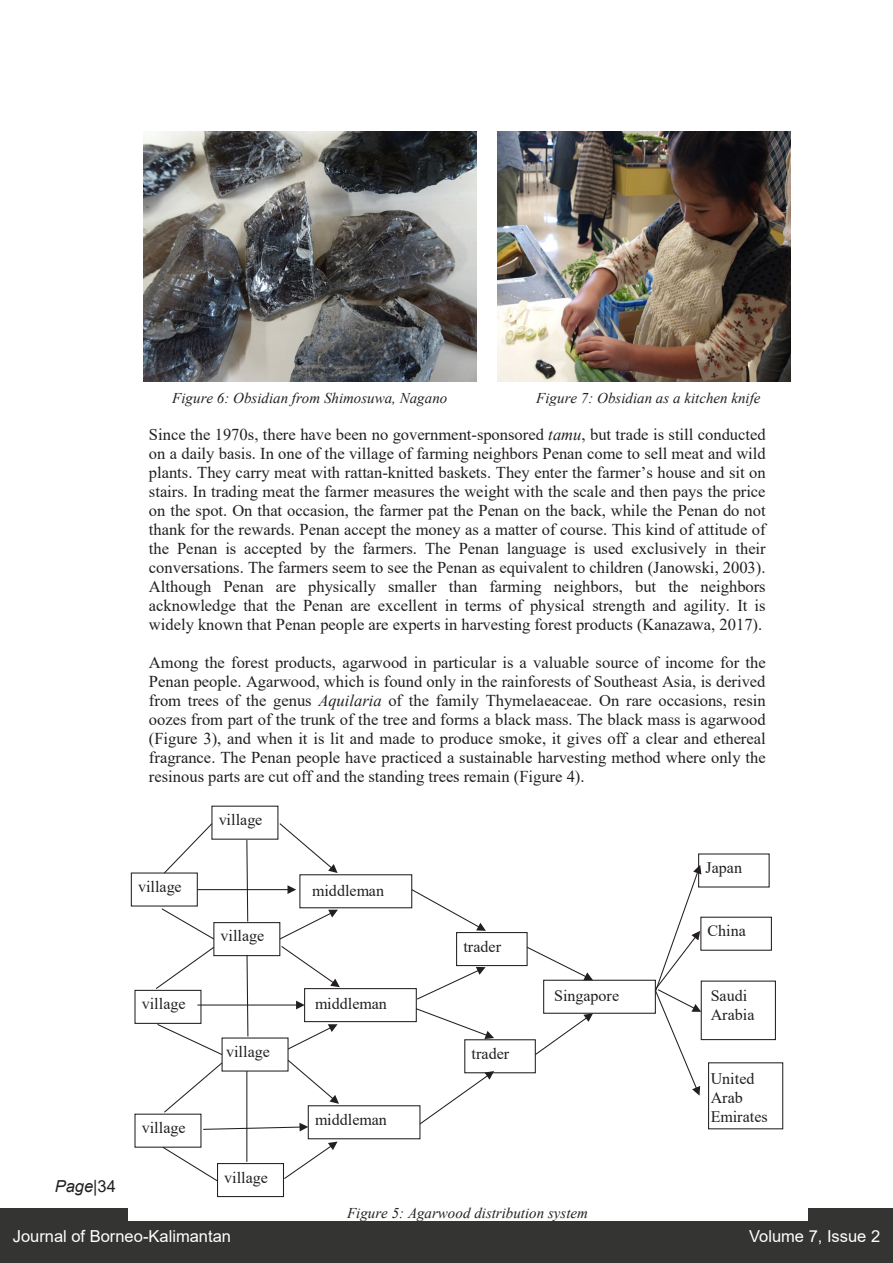
<style>
.page{position:relative;width:893px;height:1263px;background:#fff}
.page>*{position:absolute;margin:0;border:0;box-sizing:border-box;transform-origin:0 0}
.t1{font:16.5px/18.9px "Times New Roman";color:#231f20;text-align:justify}
.t2{font:16.5px "Arial";color:#fff}
.t3{font:italic 16.5px "Arial";color:#231f20}
.t4{font:16.05px/19.2px "Times New Roman";color:#231f20}
.t5{font:italic 15px "Times New Roman";color:#231f20}
.s1{font-style:italic}
.s2{font-style:normal}
</style>
<div class="page">
<div style="left:0;top:1209px;width:893px;height:54px;background:#343432"></div>
<img style="left:144px;top:132px;width:332px;height:250px">
<img style="left:498px;top:132px;width:292px;height:250px">
<svg style="left:410px;top:888px;width:76px;height:43px"></svg>
<svg style="left:164px;top:824px;width:47px;height:48px"></svg>
<svg style="left:415px;top:1008px;width:79px;height:31px"></svg>
<hr style="left:197px;top:889px;width:92px;height:1px;background:#231f20">
<svg style="left:287px;top:885px;width:9px;height:9px"></svg>
<svg style="left:278px;top:910px;width:62px;height:77px"></svg>
<svg style="left:278px;top:822px;width:60px;height:51px"></svg>
<svg style="left:289px;top:1024px;width:49px;height:25px"></svg>
<hr style="left:197px;top:1004px;width:100px;height:1px;background:#231f20">
<svg style="left:296px;top:1001px;width:8px;height:8px"></svg>
<svg style="left:203px;top:1123px;width:105px;height:8px"></svg>
<svg style="left:284px;top:1141px;width:54px;height:38px"></svg>
<svg style="left:287px;top:1060px;width:52px;height:44px"></svg>
<svg style="left:417px;top:967px;width:69px;height:33px"></svg>
<svg style="left:536px;top:1014px;width:57px;height:41px"></svg>
<svg style="left:526px;top:947px;width:67px;height:33px"></svg>
<svg style="left:654px;top:865px;width:47px;height:231px"></svg>
<svg style="left:155px;top:947px;width:60px;height:43px"></svg>
<svg style="left:161px;top:908px;width:52px;height:31px"></svg>
<svg style="left:157px;top:1023px;width:67px;height:91px"></svg>
<svg style="left:163px;top:1146px;width:54px;height:36px"></svg>
<div style="left:134px;top:990px;width:67px;height:34px;border:1px solid #231f20"></div>
<div style="left:308px;top:1105px;width:112px;height:34px;border:1px solid #231f20"></div>
<div style="left:213px;top:922px;width:67px;height:34px;border:1px solid #231f20"></div>
<div style="left:217px;top:1163px;width:67px;height:34px;border:1px solid #231f20"></div>
<div style="left:131px;top:872px;width:67px;height:34px;border:1px solid #231f20"></div>
<div style="left:299px;top:874px;width:113px;height:34px;border:1px solid #231f20"></div>
<div style="left:304px;top:988px;width:113px;height:34px;border:1px solid #231f20"></div>
<div style="left:543px;top:980px;width:113px;height:34px;border:1px solid #231f20"></div>
<div style="left:456px;top:932px;width:72px;height:34px;border:1px solid #231f20"></div>
<div style="left:464px;top:1039px;width:72px;height:34px;border:1px solid #231f20"></div>
<svg style="left:246px;top:839px;width:3px;height:84px"></svg>
<svg style="left:246px;top:954px;width:3px;height:83px"></svg>
<hr style="left:246px;top:1071px;width:1px;height:91px;background:#231f20">
<svg style="left:418px;top:1071px;width:76px;height:54px"></svg>
<div style="left:700px;top:917px;width:72px;height:34px;border:1px solid #231f20"></div>
<div style="left:701px;top:980px;width:75px;height:60px;border:1px solid #231f20"></div>
<div style="left:708px;top:1062px;width:75px;height:67px;border:1px solid #231f20"></div>
<div style="left:128px;top:1204px;width:679px;height:17px;background:#fff"></div>
<p class="t5" style="left:172px;top:387px;width:277px">Figure 6: Obsidian from Shimosuwa, Nagano</p>
<p class="t5" style="left:536px;top:387px;width:226px">Figure 7: Obsidian as a kitchen knife</p>
<p class="t1" style="left:149px;top:425px;width:618px">Since the 1970s, there have been no government-sponsored <span class="s1">tamu</span>, but trade is still conducted on a daily basis. In one of the village of farming neighbors Penan come to sell meat and wild plants. They carry meat with rattan-knitted baskets. They enter the farmer’s house and sit on stairs. In trading meat the farmer measures the weight with the scale and then pays the price on the spot. On that occasion, the farmer pat the Penan on the back, while the Penan do not thank for the rewards. Penan accept the money as a matter of course. This kind of attitude of the Penan is accepted by the farmers. The Penan language is used exclusively in their conversations. The farmers seem to see the Penan as equivalent to children (Janowski, 2003).<br>Although Penan are physically smaller than farming neighbors, but the neighbors acknowledge that the Penan are excellent in terms of physical strength and agility. It is widely known that Penan people are experts in harvesting forest products (Kanazawa, 2017).</p>
<p class="t1" style="left:149px;top:652px;width:618px">Among the forest products, agarwood in particular is a valuable source of income for the Penan people. Agarwood, which is found only in the rainforests of Southeast Asia, is derived from trees of the genus <span class="s1">Aquilaria</span> of the family Thymelaeaceae. On rare occasions, resin oozes from part of the trunk of the tree and forms a black mass. The black mass is agarwood (Figure 3), and when it is lit and made to produce smoke, it gives off a clear and ethereal fragrance. The Penan people have practiced a sustainable harvesting method where only the resinous parts are cut off and the standing trees remain (Figure 4).</p>
<p class="t4" style="left:219px;top:810px;width:45px">village</p>
<p class="t4" style="left:138px;top:876px;width:45px">village</p>
<p class="t4" style="left:312px;top:880px;width:73px">middleman</p>
<p class="t4" style="left:221px;top:926px;width:45px">village</p>
<p class="t4" style="left:463px;top:936px;width:39px">trader</p>
<p class="t4" style="left:142px;top:994px;width:45px">village</p>
<p class="t3" style="left:55px;top:1175px;width:63px">Page<span class="s2">|34</span></p>
<p class="t4" style="left:142px;top:1117px;width:45px">village</p>
<p class="t4" style="left:226px;top:1042px;width:45px">village</p>
<p class="t4" style="left:224px;top:1167px;width:45px">village</p>
<p class="t2" style="left:13px;top:1224px;width:220px">Journal of Borneo-Kalimantan</p>
<p class="t4" style="left:315px;top:994px;width:73px">middleman</p>
<p class="t4" style="left:554px;top:985px;width:67px">Singapore</p>
<p class="t4" style="left:315px;top:1109px;width:73px">middleman</p>
<p class="t4" style="left:472px;top:1043px;width:39px">trader</p>
<p class="t5" style="left:347px;top:1202px;width:242px">Figure 5: Agarwood distribution system</p>
<p class="t4" style="left:705px;top:857px;width:38px">Japan</p>
<p class="t4" style="left:708px;top:921px;width:40px">China</p>
<p class="t4" style="left:711px;top:985px;width:45px">Saudi<br>Arabia</p>
<p class="t4" style="left:711px;top:1068px;width:59px">United<br>Arab<br>Emirates</p>
<p class="t2" style="left:749px;top:1224px;width:133px">Volume 7, Issue 2</p>
</div>
